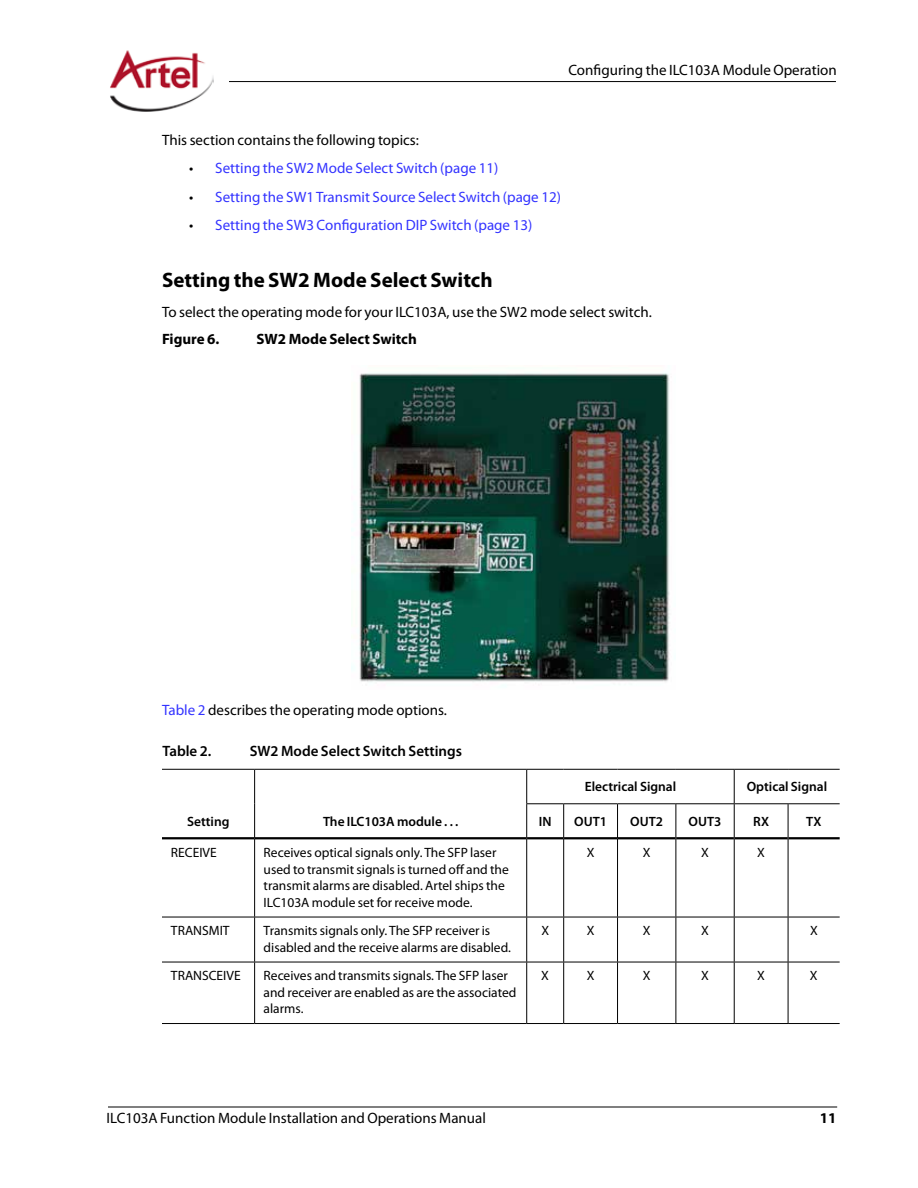
<style>
.page{position:relative;width:918px;height:1188px;background:#fff}
.page>*{position:absolute;margin:0;border:0;box-sizing:border-box;transform-origin:0 0}
.t1{font:700 21px "Myriad Pro";color:#000}
.t2{font:15px "Myriad Pro";color:#000}
.t3{font:15px "Myriad Pro";color:#33f}
.t4{font:600 15px "Myriad Pro";color:#000}
.t5{font:700 15px "Myriad Pro";color:#000}
.t6{font:13.5px/16.5px "Myriad Pro";color:#000}
.t7{font:600 13.5px "Myriad Pro";color:#000}
.s1{color:#000}
.s2{color:#33f}
</style>
<div class="page">
<hr style="left:108px;top:1107px;width:729px;height:1px;background:#000">
<hr style="left:228px;top:81px;width:608px;height:1px;background:#000">
<div style="left:97px;top:44px;width:132px;height:77px;background:#fff"></div>
<img style="left:110px;top:50px;width:103px;height:62px">
<svg style="left:162px;top:770px;width:678px;height:253px"></svg>
<hr style="left:162px;top:837px;width:92px;height:2px;background:#000">
<hr style="left:255px;top:837px;width:271px;height:2px;background:#000">
<hr style="left:527px;top:837px;width:36px;height:2px;background:#000">
<hr style="left:564px;top:837px;width:53px;height:2px;background:#000">
<hr style="left:618px;top:837px;width:58px;height:2px;background:#000">
<hr style="left:676px;top:837px;width:58px;height:2px;background:#000">
<hr style="left:735px;top:837px;width:53px;height:2px;background:#000">
<hr style="left:788px;top:837px;width:52px;height:2px;background:#000">
<hr style="left:162px;top:917px;width:93px;height:1px;background:#000">
<hr style="left:255px;top:917px;width:272px;height:1px;background:#000">
<hr style="left:527px;top:917px;width:37px;height:1px;background:#000">
<hr style="left:564px;top:917px;width:54px;height:1px;background:#000">
<hr style="left:618px;top:917px;width:58px;height:1px;background:#000">
<hr style="left:676px;top:917px;width:58px;height:1px;background:#000">
<hr style="left:734px;top:917px;width:54px;height:1px;background:#000">
<hr style="left:788px;top:917px;width:52px;height:1px;background:#000">
<hr style="left:162px;top:962px;width:93px;height:1px;background:#000">
<hr style="left:255px;top:962px;width:272px;height:1px;background:#000">
<hr style="left:527px;top:962px;width:37px;height:1px;background:#000">
<hr style="left:564px;top:962px;width:54px;height:1px;background:#000">
<hr style="left:618px;top:962px;width:58px;height:1px;background:#000">
<hr style="left:676px;top:962px;width:58px;height:1px;background:#000">
<hr style="left:734px;top:962px;width:54px;height:1px;background:#000">
<hr style="left:788px;top:962px;width:52px;height:1px;background:#000">
<hr style="left:162px;top:1023px;width:93px;height:1px;background:#000">
<hr style="left:255px;top:1023px;width:272px;height:1px;background:#000">
<hr style="left:527px;top:1023px;width:37px;height:1px;background:#000">
<hr style="left:564px;top:1023px;width:54px;height:1px;background:#000">
<hr style="left:618px;top:1023px;width:58px;height:1px;background:#000">
<hr style="left:676px;top:1023px;width:58px;height:1px;background:#000">
<hr style="left:734px;top:1023px;width:54px;height:1px;background:#000">
<hr style="left:788px;top:1023px;width:52px;height:1px;background:#000">
<hr style="left:526px;top:803px;width:38px;height:1px;background:#000">
<hr style="left:564px;top:803px;width:54px;height:1px;background:#000">
<hr style="left:618px;top:803px;width:58px;height:1px;background:#000">
<hr style="left:676px;top:803px;width:58px;height:1px;background:#000">
<hr style="left:734px;top:803px;width:54px;height:1px;background:#000">
<hr style="left:788px;top:803px;width:52px;height:1px;background:#000">
<hr style="left:254px;top:770px;width:1px;height:34px;background:#000">
<hr style="left:254px;top:804px;width:1px;height:34px;background:#000">
<hr style="left:254px;top:838px;width:1px;height:79px;background:#000">
<hr style="left:254px;top:917px;width:1px;height:45px;background:#000">
<hr style="left:254px;top:962px;width:1px;height:61px;background:#000">
<hr style="left:526px;top:770px;width:1px;height:33px;background:#000">
<hr style="left:526px;top:804px;width:1px;height:34px;background:#000">
<hr style="left:526px;top:838px;width:1px;height:79px;background:#000">
<hr style="left:526px;top:917px;width:1px;height:45px;background:#000">
<hr style="left:526px;top:962px;width:1px;height:61px;background:#000">
<hr style="left:563px;top:804px;width:1px;height:34px;background:#000">
<hr style="left:563px;top:838px;width:1px;height:79px;background:#000">
<hr style="left:563px;top:917px;width:1px;height:45px;background:#000">
<hr style="left:563px;top:962px;width:1px;height:61px;background:#000">
<hr style="left:617px;top:804px;width:1px;height:34px;background:#000">
<hr style="left:617px;top:838px;width:1px;height:79px;background:#000">
<hr style="left:617px;top:917px;width:1px;height:45px;background:#000">
<hr style="left:617px;top:962px;width:1px;height:61px;background:#000">
<hr style="left:676px;top:804px;width:1px;height:34px;background:#000">
<hr style="left:676px;top:838px;width:1px;height:79px;background:#000">
<hr style="left:676px;top:917px;width:1px;height:45px;background:#000">
<hr style="left:676px;top:962px;width:1px;height:61px;background:#000">
<hr style="left:734px;top:770px;width:1px;height:33px;background:#000">
<hr style="left:734px;top:804px;width:1px;height:34px;background:#000">
<hr style="left:734px;top:838px;width:1px;height:79px;background:#000">
<hr style="left:734px;top:917px;width:1px;height:45px;background:#000">
<hr style="left:734px;top:962px;width:1px;height:61px;background:#000">
<hr style="left:788px;top:804px;width:1px;height:34px;background:#000">
<hr style="left:788px;top:838px;width:1px;height:79px;background:#000">
<hr style="left:788px;top:917px;width:1px;height:45px;background:#000">
<hr style="left:788px;top:962px;width:1px;height:61px;background:#000">
<hr style="left:162px;top:769px;width:93px;height:1px;background:#000">
<hr style="left:255px;top:769px;width:272px;height:1px;background:#000">
<hr style="left:527px;top:769px;width:37px;height:1px;background:#000">
<hr style="left:564px;top:769px;width:54px;height:1px;background:#000">
<hr style="left:618px;top:769px;width:58px;height:1px;background:#000">
<hr style="left:676px;top:769px;width:58px;height:1px;background:#000">
<hr style="left:734px;top:769px;width:54px;height:1px;background:#000">
<hr style="left:788px;top:769px;width:52px;height:1px;background:#000">
<img style="left:351px;top:373px;width:319px;height:314px">
<p class="t2" style="left:568px;top:61px;width:270px">Configuring the ILC103A Module Operation</p>
<p class="t2" style="left:162px;top:131px;width:258px">This section contains the following topics:</p>
<p class="t3" style="left:189px;top:159px;width:311px"><span class="s1">•</span> Setting the SW2 Mode Select Switch (page 11)</p>
<p class="t3" style="left:189px;top:188px;width:373px"><span class="s1">•</span> Setting the SW1 Transmit Source Select Switch (page 12)</p>
<p class="t3" style="left:189px;top:216px;width:345px"><span class="s1">•</span> Setting the SW3 Configuration DIP Switch (page 13)</p>
<h1 class="t1" style="left:162px;top:266px;width:332px">Setting the SW2 Mode Select Switch</h1>
<p class="t2" style="left:162px;top:303px;width:491px">To select the operating mode for your ILC103A, use the SW2 mode select switch.</p>
<p class="t5" style="left:162px;top:329px;width:59px">Figure 6.</p>
<p class="t5" style="left:257px;top:329px;width:162px">SW2 Mode Select Switch</p>
<p class="t2" style="left:162px;top:701px;width:287px"><span class="s2">Table 2</span> describes the operating mode options.</p>
<p class="t4" style="left:162px;top:742px;width:50px">Table 2.</p>
<p class="t4" style="left:250px;top:742px;width:214px">SW2 Mode Select Switch Settings</p>
<p class="t7" style="left:187px;top:813px;width:44px">Setting</p>
<p class="t7" style="left:323px;top:813px;width:137px">The ILC103A module . . .</p>
<p class="t7" style="left:585px;top:778px;width:93px">Electrical Signal</p>
<p class="t7" style="left:747px;top:778px;width:82px">Optical Signal</p>
<p class="t7" style="left:539px;top:813px;width:14px">IN</p>
<p class="t7" style="left:574px;top:813px;width:34px">OUT1</p>
<p class="t7" style="left:630px;top:813px;width:34px">OUT2</p>
<p class="t7" style="left:689px;top:813px;width:34px">OUT3</p>
<p class="t7" style="left:753px;top:813px;width:17px">RX</p>
<p class="t7" style="left:806px;top:813px;width:17px">TX</p>
<p class="t6" style="left:171px;top:844px;width:47px">RECEIVE</p>
<p class="t6" style="left:264px;top:844px;width:247px">Receives optical signals only. The SFP laser used to transmit signals is turned off and the transmit alarms are disabled. Artel ships the ILC103A module set for receive mode.</p>
<p class="t6" style="left:587px;top:844px;width:9px">X</p>
<p class="t6" style="left:643px;top:844px;width:9px">X</p>
<p class="t6" style="left:701px;top:844px;width:9px">X</p>
<p class="t6" style="left:757px;top:844px;width:9px">X</p>
<p class="t6" style="left:171px;top:922px;width:60px">TRANSMIT</p>
<p class="t6" style="left:264px;top:922px;width:249px">Transmits signals only. The SFP receiver is disabled and the receive alarms are disabled.</p>
<p class="t6" style="left:541px;top:922px;width:9px">X</p>
<p class="t6" style="left:587px;top:922px;width:9px">X</p>
<p class="t6" style="left:643px;top:922px;width:9px">X</p>
<p class="t6" style="left:701px;top:922px;width:9px">X</p>
<p class="t6" style="left:810px;top:922px;width:9px">X</p>
<p class="t6" style="left:171px;top:967px;width:71px">TRANSCEIVE</p>
<p class="t6" style="left:264px;top:967px;width:254px">Receives and transmits signals. The SFP laser and receiver are enabled as are the associated alarms.</p>
<p class="t6" style="left:541px;top:967px;width:9px">X</p>
<p class="t6" style="left:587px;top:967px;width:9px">X</p>
<p class="t6" style="left:643px;top:967px;width:9px">X</p>
<p class="t6" style="left:701px;top:967px;width:9px">X</p>
<p class="t6" style="left:757px;top:967px;width:9px">X</p>
<p class="t6" style="left:810px;top:967px;width:9px">X</p>
<p class="t2" style="left:107px;top:1108px;width:381px">ILC103A Function Module Installation and Operations Manual</p>
<p class="t5" style="left:820px;top:1108px;width:18px">11</p>
</div>
